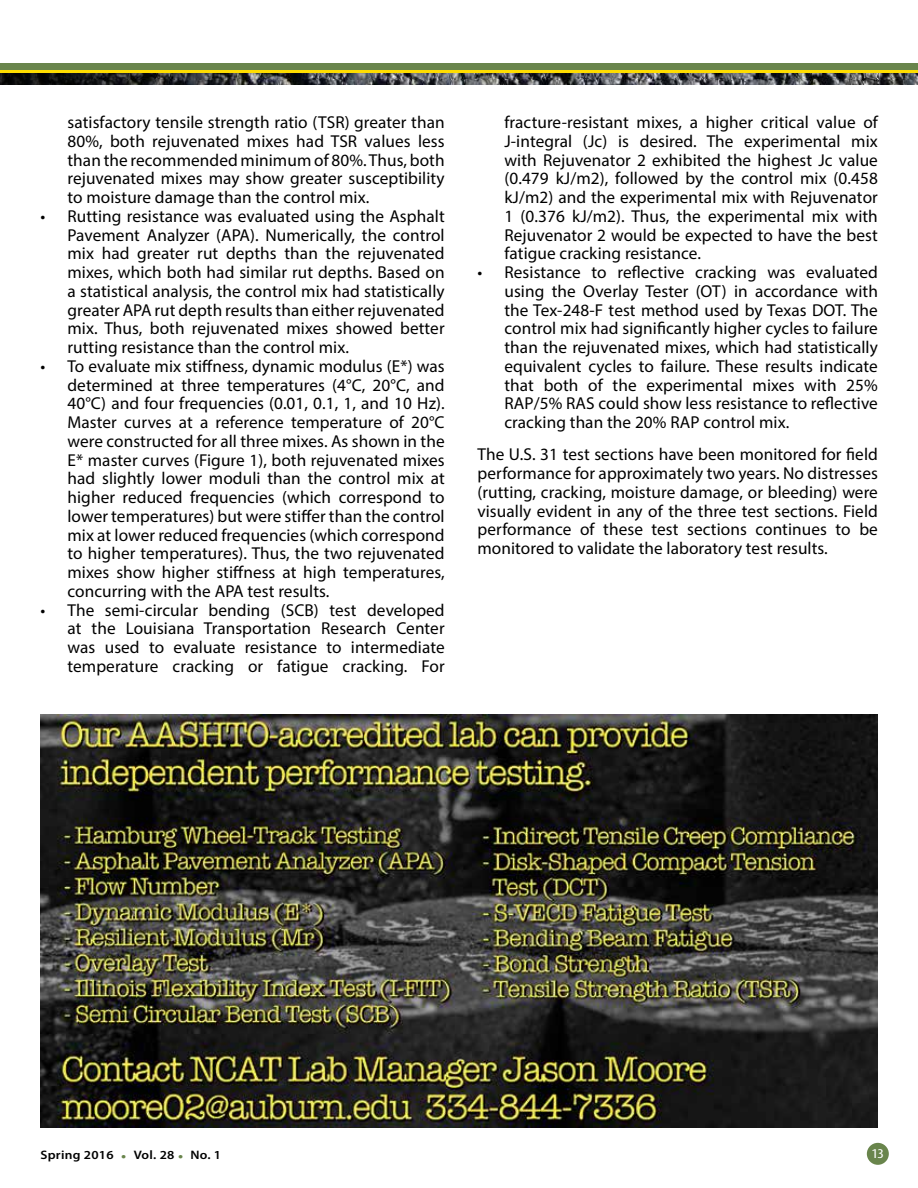
<style>
.page{position:relative;width:918px;height:1188px;background:#fff}
.page>*{position:absolute;margin:0;border:0;box-sizing:border-box;transform-origin:0 0}
.t1{font:17.25px/18.8px "Myriad Pro";letter-spacing:.005em;color:#000;text-align:justify}
.t2{font:condensed 13.5px "Myriad Pro";color:#fff;scale:1.25 1}
.t3{font:600 12.3px "Myriad Pro";letter-spacing:.02em;color:#000;scale:1.1 1}
.s1{font-weight:400;font-size:16.5px;color:#69854c}
</style>
<div class="page">
<div style="left:867px;top:1143px;width:22px;height:22px;background:#69854c;border-radius:50%"></div>
<svg style="left:0;top:63px;width:918px;height:10px;background:#969f35"></svg>
<img style="left:0;top:73px;width:918px;height:11px">
<img style="left:40px;top:715px;width:838px;height:412px">
<p class="t1" style="left:68px;top:113px;width:379px">satisfactory tensile strength ratio (TSR) greater than 80%, both rejuvenated mixes had TSR values less than the recommended minimum of 80%. Thus, both rejuvenated mixes may show greater susceptibility to moisture damage than the control mix.</p>
<p class="t1" style="left:68px;top:206px;width:379px;text-indent:-27px">• Rutting resistance was evaluated using the Asphalt Pavement Analyzer (APA). Numerically, the control mix had greater rut depths than the rejuvenated mixes, which both had similar rut depths. Based on a statistical analysis, the control mix had statistically greater APA rut depth results than either rejuvenated mix. Thus, both rejuvenated mixes showed better rutting resistance than the control mix.</p>
<p class="t1" style="left:68px;top:356px;width:379px;text-indent:-27px">• To evaluate mix stiffness, dynamic modulus (E*) was determined at three temperatures (4°C, 20°C, and 40°C) and four frequencies (0.01, 0.1, 1, and 10 Hz).<br>Master curves at a reference temperature of 20°C were constructed for all three mixes. As shown in the E* master curves (Figure 1), both rejuvenated mixes had slightly lower moduli than the control mix at higher reduced frequencies (which correspond to lower temperatures) but were stiffer than the control mix at lower reduced frequencies (which correspond to higher temperatures). Thus, the two rejuvenated mixes show higher stiffness at high temperatures, concurring with the APA test results.</p>
<p class="t1" style="left:68px;top:600px;width:379px;text-indent:-27px">• The semi-circular bending (SCB) test developed at the Louisiana Transportation Research Center was used to evaluate resistance to intermediate temperature cracking or fatigue cracking. For</p>
<p class="t1" style="left:504px;top:113px;width:375px">fracture-resistant mixes, a higher critical value of J-integral (Jc) is desired. The experimental mix with Rejuvenator 2 exhibited the highest Jc value (0.479 kJ/m2), followed by the control mix (0.458 kJ/m2) and the experimental mix with Rejuvenator 1 (0.376 kJ/m2). Thus, the experimental mix with Rejuvenator 2 would be expected to have the best fatigue cracking resistance.</p>
<p class="t1" style="left:504px;top:263px;width:375px;text-indent:-27px">• Resistance to reflective cracking was evaluated using the Overlay Tester (OT) in accordance with the Tex-248-F test method used by Texas DOT. The control mix had significantly higher cycles to failure than the rejuvenated mixes, which had statistically equivalent cycles to failure. These results indicate that both of the experimental mixes with 25% RAP/5% RAS could show less resistance to reflective cracking than the 20% RAP control mix.</p>
<p class="t1" style="left:477px;top:445px;width:402px">The U.S. 31 test sections have been monitored for field performance for approximately two years. No distresses (rutting, cracking, moisture damage, or bleeding) were visually evident in any of the three test sections. Field performance of these test sections continues to be monitored to validate the laboratory test results.</p>
<p class="t3" style="left:40px;top:1147px;width:68px">Spring 2016</p>
<p class="t2" style="left:872px;top:1145px;width:11px">13</p>
<p class="t3" style="left:121px;top:1147px;width:92px"><span class="s1">•</span> Vol. 28 <span class="s1">•</span> No. 1</p>
</div>
